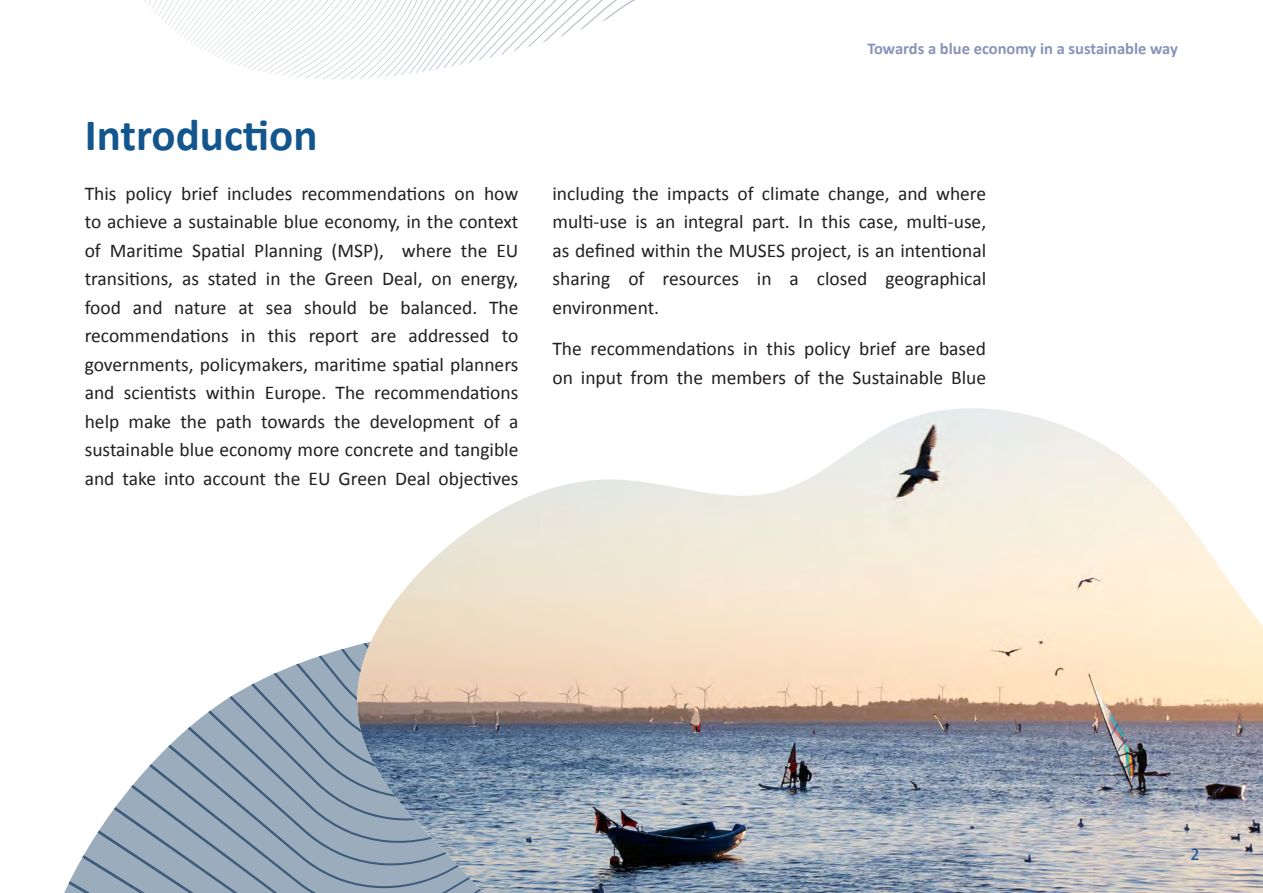
<style>
.page{position:relative;width:1263px;height:893px;background:#fff}
.page>*{position:absolute;margin:0;border:0;box-sizing:border-box;transform-origin:0 0}
.t1{font:700 45px "Calibri";color:#13568e}
.t2{font:19.5px/28.5px "Calibri";color:#231f20;text-align:justify}
.t3{font:18px "Calibri";color:#13568e}
.t4{font:700 16.5px "Calibri";color:#8794b9}
</style>
<div class="page">
<svg style="left:64px;top:647px;width:284px;height:246px"></svg>
<img style="left:356px;top:408px;width:907px;height:485px">
<svg style="left:144px;top:0;width:491px;height:80px"></svg>
<p class="t4" style="left:867px;top:37px;width:312px">Towards a blue economy in a sustainable way</p>
<h1 class="t1" style="left:85px;top:103px;width:234px">Introduction</h1>
<p class="t2" style="left:85px;top:178px;width:435px">This policy brief includes recommendations on how to achieve a sustainable blue economy, in the context of Maritime Spatial Planning (MSP), where the EU transitions, as stated in the Green Deal, on energy, food and nature at sea should be balanced. The recommendations in this report are addressed to governments, policymakers, maritime spatial planners and scientists within Europe. The recommendations help make the path towards the development of a sustainable blue economy more concrete and tangible and take into account the EU Green Deal objectives</p>
<p class="t2" style="left:552px;top:179px;width:435px">including the impacts of climate change, and where multi-use is an integral part. In this case, multi-use, as defined within the MUSES project, is an intentional sharing of resources in a closed geographical environment.</p>
<p class="t2" style="left:552px;top:334px;width:435px">The recommendations in this policy brief are based on input from the members of the Sustainable Blue</p>
<p class="t3" style="left:1190px;top:841px;width:11px">2</p>
</div>
